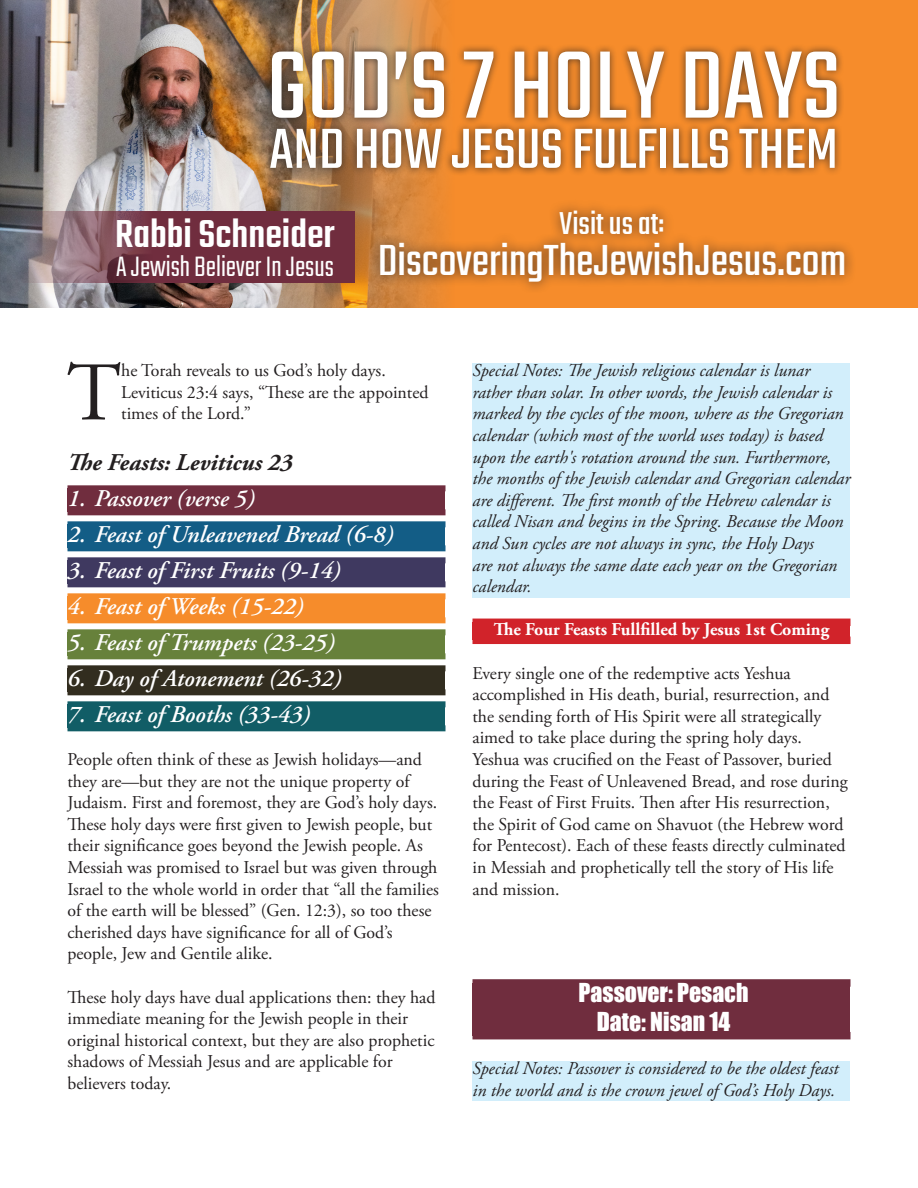
<style>
.page{position:relative;width:918px;height:1188px;background:#fff}
.page>*{position:absolute;margin:0;border:0;box-sizing:border-box;transform-origin:0 0}
.t1{font:105.6px "Teko";color:#fff}
.Bullets{font:83.1px "Adobe Garamond Pro";color:#231f20}
.t2{font:62.25px "Teko";color:#fff}
.t3{font:48px "Teko";color:#fff}
.body{font:500 42.75px "Teko";color:#fff}
.t4{font:34.95px "Teko";color:#fff}
.body-2{font:300 31.2px "Teko";color:#fff}
.t5{font:italic 600 24px "Adobe Garamond Pro";color:#fff}
.Bullets-2{font:24px/28.8px "Impact";color:#fff;text-align:center}
.Bullets-3{font:italic 700 24px "Adobe Garamond Pro";color:#231f20}
.Bullets-4{font:18px/21.6px "Adobe Garamond Pro";color:#231f20}
.Bullets-5{font:italic 18px/21.6px "Adobe Garamond Pro";color:#231f20}
.Bullets-6{font:700 18px "Adobe Garamond Pro";color:#fff}
</style>
<div class="page">
<div style="left:0;top:0;width:918px;height:307px;background:#f68c2b"></div>
<div style="left:68px;top:488px;width:378px;height:24px;background:#702d3e"></div>
<div style="left:68px;top:509px;width:378px;height:6px;background:#702d3e"></div>
<div style="left:68px;top:485px;width:378px;height:6px;background:#702d3e"></div>
<div style="left:68px;top:524px;width:378px;height:24px;background:#135d86"></div>
<div style="left:68px;top:545px;width:378px;height:6px;background:#135d86"></div>
<div style="left:68px;top:521px;width:378px;height:6px;background:#135d86"></div>
<div style="left:68px;top:560px;width:378px;height:24px;background:#3f3960"></div>
<div style="left:68px;top:581px;width:378px;height:6px;background:#3f3960"></div>
<div style="left:68px;top:557px;width:378px;height:6px;background:#3f3960"></div>
<div style="left:68px;top:596px;width:378px;height:24px;background:#f68c2b"></div>
<div style="left:68px;top:617px;width:378px;height:6px;background:#f68c2b"></div>
<div style="left:68px;top:593px;width:378px;height:6px;background:#f68c2b"></div>
<div style="left:68px;top:632px;width:378px;height:24px;background:#67813b"></div>
<div style="left:68px;top:653px;width:378px;height:6px;background:#67813b"></div>
<div style="left:68px;top:629px;width:378px;height:6px;background:#67813b"></div>
<div style="left:68px;top:668px;width:378px;height:24px;background:#322d1f"></div>
<div style="left:68px;top:689px;width:378px;height:6px;background:#322d1f"></div>
<div style="left:68px;top:665px;width:378px;height:6px;background:#322d1f"></div>
<div style="left:68px;top:704px;width:378px;height:24px;background:#115d66"></div>
<div style="left:68px;top:725px;width:378px;height:6px;background:#115d66"></div>
<div style="left:68px;top:701px;width:378px;height:6px;background:#115d66"></div>
<img style="left:0;top:0;width:444px;height:307px">
<div style="left:262px;top:43px;width:583px;height:133px;background:#231f20;opacity:.75"></div>
<div style="left:472px;top:363px;width:378px;height:234px;background:#d2eefb"></div>
<div style="left:472px;top:622px;width:378px;height:18px;background:#d1232a"></div>
<div style="left:472px;top:637px;width:378px;height:7px;background:#d1232a"></div>
<div style="left:472px;top:619px;width:378px;height:7px;background:#d1232a"></div>
<div style="left:472px;top:983px;width:378px;height:53px;background:#702d3e"></div>
<div style="left:472px;top:1032px;width:378px;height:7px;background:#702d3e"></div>
<div style="left:472px;top:979px;width:378px;height:8px;background:#702d3e"></div>
<div style="left:472px;top:1061px;width:378px;height:39px;background:#d2eefb"></div>
<svg style="left:0;top:211px;width:354px;height:72px;background:#774553"></svg>
<div style="left:368px;top:199px;width:489px;height:95px;background:#231f20;opacity:.75"></div>
<p class="t1" style="left:267px;top:27px;width:575px">GOD’S 7 HOLY DAYS</p>
<p class="t2" style="left:269px;top:115px;width:570px">AND HOW JESUS FULFILLS THEM</p>
<p class="body" style="left:115px;top:209px;width:221px">Rabbi Schneider</p>
<p class="body-2" style="left:116px;top:250px;width:219px">A Jewish Believer In Jesus</p>
<p class="t4" style="left:560px;top:204px;width:106px">Visit us at:</p>
<p class="t3" style="left:378px;top:234px;width:470px">DiscoveringTheJewishJesus.com</p>
<p class="Bullets" style="left:67px;top:343px;width:56px">T</p>
<p class="Bullets-4" style="left:121px;top:360px;width:309px">he Torah reveals to us God’s holy days.<br>Leviticus 23:4 says, “These are the appointed times of the Lord.”</p>
<p class="Bullets-3" style="left:68px;top:448px;width:227px">The Feasts: Leviticus 23</p>
<p class="t5" style="left:68px;top:484px;width:189px">1. Passover (verse 5)</p>
<p class="t5" style="left:68px;top:520px;width:327px">2. Feast of Unleavened Bread (6-8)</p>
<p class="t5" style="left:68px;top:556px;width:274px">3. Feast of First Fruits (9-14)</p>
<p class="t5" style="left:68px;top:592px;width:238px">4. Feast of Weeks (15-22)</p>
<p class="t5" style="left:68px;top:628px;width:269px">5. Feast of Trumpets (23-25)</p>
<p class="t5" style="left:68px;top:664px;width:275px">6. Day of Atonement (26-32)</p>
<p class="t5" style="left:68px;top:700px;width:244px">7. Feast of Booths (33-43)</p>
<p class="Bullets-4" style="left:68px;top:749px;width:373px">People often think of these as Jewish holidays—and they are—but they are not the unique property of Judaism. First and foremost, they are God’s holy days.<br>These holy days were first given to Jewish people, but their significance goes beyond the Jewish people. As Messiah was promised to Israel but was given through Israel to the whole world in order that “all the families of the earth will be blessed” (Gen. 12:3), so too these cherished days have significance for all of God’s people, Jew and Gentile alike.</p>
<p class="Bullets-4" style="left:68px;top:987px;width:370px">These holy days have dual applications then: they had immediate meaning for the Jewish people in their original historical context, but they are also prophetic shadows of Messiah Jesus and are applicable for believers today.</p>
<p class="Bullets-5" style="left:472px;top:360px;width:380px">Special Notes: The Jewish religious calendar is lunar rather than solar. In other words, the Jewish calendar is marked by the cycles of the moon, where as the Gregorian calendar (which most of the world uses today) is based upon the earth's rotation around the sun. Furthermore, the months of the Jewish calendar and Gregorian calendar are different. The first month of the Hebrew calendar is called Nisan and begins in the Spring. Because the Moon and Sun cycles are not always in sync, the Holy Days<br>are not always the same date each year on the Gregorian calendar.</p>
<p class="Bullets-6" style="left:494px;top:619px;width:337px">The Four Feasts Fullfilled by Jesus 1st Coming</p>
<p class="Bullets-4" style="left:472px;top:663px;width:377px">Every single one of the redemptive acts Yeshua accomplished in His death, burial, resurrection, and the sending forth of His Spirit were all strategically aimed to take place during the spring holy days.<br>Yeshua was crucified on the Feast of Passover, buried during the Feast of Unleavened Bread, and rose during the Feast of First Fruits. Then after His resurrection, the Spirit of God came on Shavuot (the Hebrew word for Pentecost). Each of these feasts directly culminated in Messiah and prophetically tell the story of His life and mission.</p>
<p class="Bullets-2" style="left:579px;top:978px;width:171px">Passover: Pesach<br>Date: Nisan 14</p>
<p class="Bullets-5" style="left:472px;top:1058px;width:368px">Special Notes: Passover is considered to be the oldest feast in the world and is the crown jewel of God’s Holy Days.</p>
</div>
